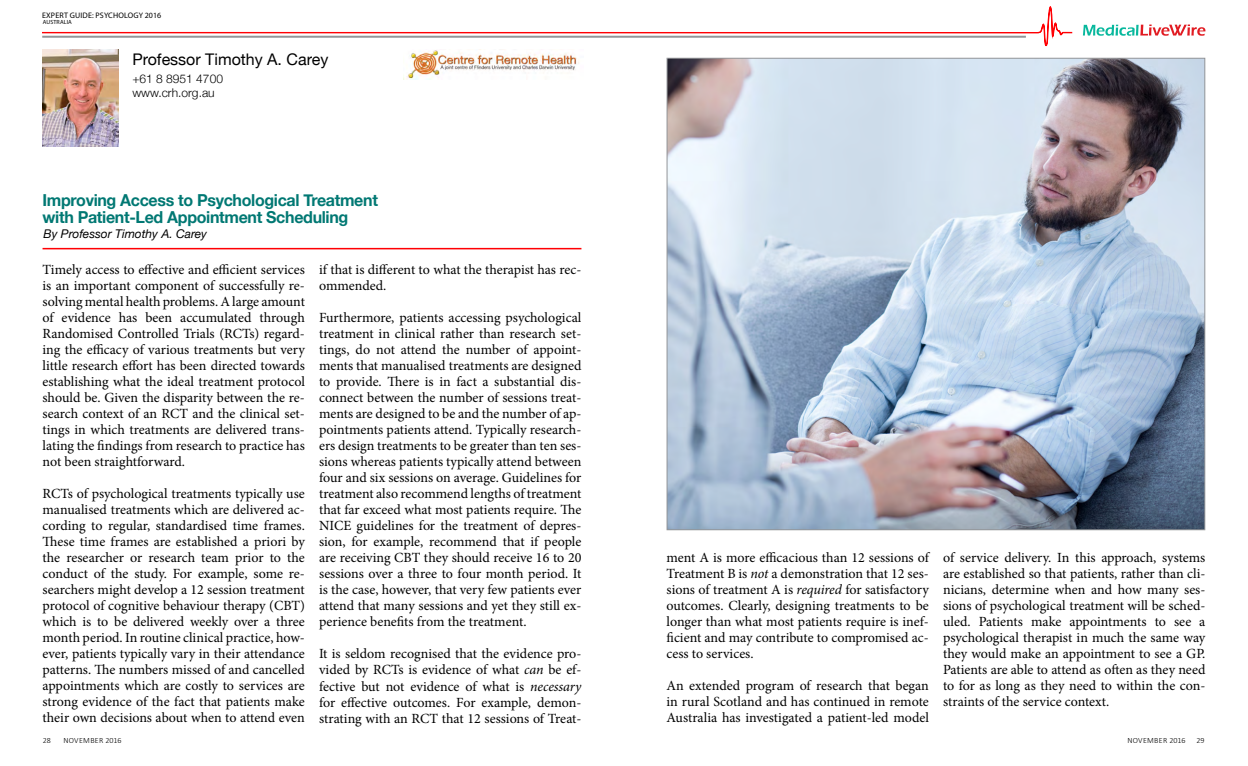
<style>
.page{position:relative;width:1248px;height:766px;background:#fff}
.page>*{position:absolute;margin:0;border:0;box-sizing:border-box;transform-origin:0 0}
.t1{font:700 16.5px/17px "Helvetica Neue";letter-spacing:-.02em;color:#007873}
.t2{font:16px "Helvetica Neue";color:#000}
.t3{font:14px/16px "Minion Pro";color:#000;text-align:justify}
.t4{font:300 12px/14px "Helvetica Neue";color:#000}
.t5{font:italic 12px "Helvetica Neue";color:#000}
.t6{font:300 8px "Calibri";letter-spacing:.04em;color:#000}
.t7{font:8px "Myriad Pro";letter-spacing:.02em;color:#000}
.t8{font:6px "Myriad Pro";letter-spacing:.02em;color:#000}
.s1{font-style:italic}
</style>
<div class="page">
<img style="left:668px;top:60px;width:535px;height:468px">
<img style="left:43px;top:50px;width:75px;height:97px">
<hr style="left:43px;top:248px;width:538px;height:1px;background:#ff0004">
<svg style="left:42px;top:6px;width:1030px;height:41px"></svg>
<svg style="left:1082px;top:25px;width:123px;height:11px"></svg>
<img style="left:403px;top:50px;width:176px;height:29px">
<p class="t7" style="left:42px;top:10px;width:121px">EXPERT GUIDE: PSYCHOLOGY 2016</p>
<p class="t8" style="left:43px;top:19px;width:28px">AUSTRALIA</p>
<p class="t2" style="left:132px;top:50px;width:197px">Professor Timothy A. Carey</p>
<p class="t4" style="left:132px;top:72px;width:92px">+61 8 8951 4700 www.crh.org.au</p>
<p class="t1" style="left:43px;top:191px;width:337px">Improving Access to Psychological Treatment with Patient-Led Appointment Scheduling</p>
<p class="t5" style="left:44px;top:226px;width:165px">By Professor Timothy A. Carey</p>
<p class="t3" style="left:43px;top:261px;width:264px">Timely access to effective and efficient services is an important component of successfully re&shy;solving mental health problems. A large amount of evidence has been accumulated through Randomised Controlled Trials (RCTs) regard&shy;ing the efficacy of various treatments but very little research effort has been directed towards establishing what the ideal treatment protocol should be. Given the disparity between the re&shy;search context of an RCT and the clinical set&shy;tings in which treatments are delivered trans&shy;lating the findings from research to practice has not been straightforward.</p>
<p class="t3" style="left:43px;top:485px;width:264px">RCTs of psychological treatments typically use manualised treatments which are delivered ac&shy;cording to regular, standardised time frames.<br>These time frames are established a priori by the researcher or research team prior to the conduct of the study. For example, some re&shy;searchers might develop a 12 session treatment protocol of cognitive behaviour therapy (CBT) which is to be delivered weekly over a three month period. In routine clinical practice, how&shy;ever, patients typically vary in their attendance patterns. The numbers missed of and cancelled appointments which are costly to services are strong evidence of the fact that patients make their own decisions about when to attend even</p>
<p class="t3" style="left:319px;top:261px;width:264px">if that is different to what the therapist has rec&shy;ommended.</p>
<p class="t3" style="left:319px;top:309px;width:264px">Furthermore, patients accessing psychological treatment in clinical rather than research set&shy;tings, do not attend the number of appoint&shy;ments that manualised treatments are designed to provide. There is in fact a substantial dis&shy;connect between the number of sessions treat&shy;ments are designed to be and the number of ap&shy;pointments patients attend. Typically research&shy;ers design treatments to be greater than ten ses&shy;sions whereas patients typically attend between four and six sessions on average. Guidelines for treatment also recommend lengths of treatment that far exceed what most patients require. The NICE guidelines for the treatment of depres&shy;sion, for example, recommend that if people are receiving CBT they should receive 16 to 20 sessions over a three to four month period. It is the case, however, that very few patients ever attend that many sessions and yet they still ex&shy;perience benefits from the treatment.</p>
<p class="t3" style="left:319px;top:646px;width:264px">It is seldom recognised that the evidence pro&shy;vided by RCTs is evidence of what <span class="s1">can</span> be ef&shy;fective but not evidence of what is <span class="s1">necessary </span>for effective outcomes. For example, demon&shy;strating with an RCT that 12 sessions of Treat-</p>
<p class="t3" style="left:666px;top:549px;width:264px">ment A is more efficacious than 12 sessions of Treatment B is <span class="s1">not</span> a demonstration that 12 ses&shy;sions of treatment A is <span class="s1">required</span> for satisfactory outcomes. Clearly, designing treatments to be longer than what most patients require is inef&shy;ficient and may contribute to compromised ac&shy;cess to services.</p>
<p class="t3" style="left:666px;top:677px;width:264px">An extended program of research that began in rural Scotland and has continued in remote Australia has investigated a patient-led model</p>
<p class="t3" style="left:943px;top:549px;width:264px">of service delivery. In this approach, systems are established so that patients, rather than cli&shy;nicians, determine when and how many ses&shy;sions of psychological treatment will be sched&shy;uled. Patients make appointments to see a psychological therapist in much the same way they would make an appointment to see a GP.<br>Patients are able to attend as often as they need to for as long as they need to within the con&shy;straints of the service context.</p>
<p class="t6" style="left:43px;top:735px;width:10px">28</p>
<p class="t6" style="left:63px;top:735px;width:60px">NOVEMBER 2016</p>
<p class="t6" style="left:1127px;top:735px;width:60px">NOVEMBER 2016</p>
<p class="t6" style="left:1196px;top:735px;width:10px">29</p>
</div>
